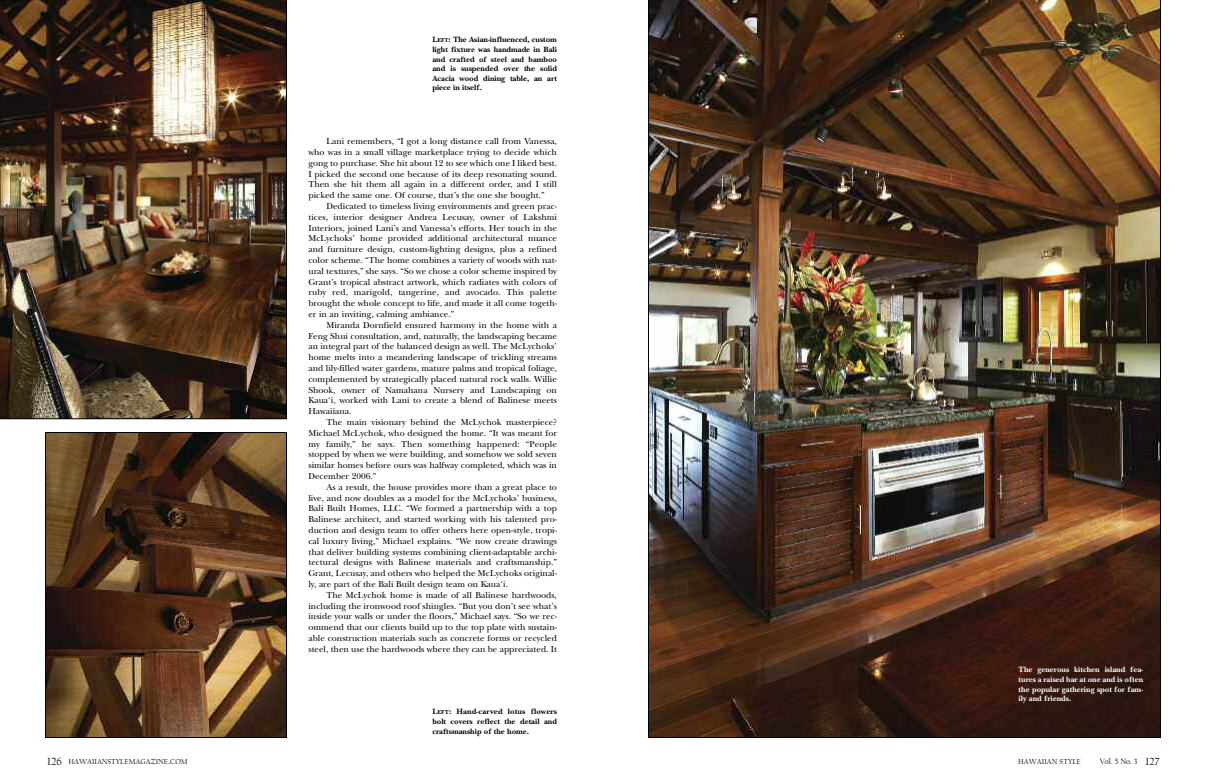
<style>
.page{position:relative;width:1206px;height:783px;background:#fff}
.page>*{position:absolute;margin:0;border:0;box-sizing:border-box;transform-origin:0 0}
.t1{font:9px/10.8px "New Baskerville Std";color:#000;text-align:justify}
.t2{font:700 8px/9.6px "New Baskerville Std";color:#000;text-align:justify}
.t3{font:700 8px/9.6px "New Baskerville Std";color:#fff;text-align:justify}
.t4{font:8px "Californian FB";color:#000}
.t5{font:7.5px "Californian FB";color:#000}
.s1{font-size:6px}
.s2{font-size:11px}
.s3{font-size:10px}
</style>
<div class="page">
<img style="left:0;top:0;width:287px;height:419px">
<img style="left:47px;top:434px;width:238px;height:302px">
<div style="left:45px;top:432px;width:242px;height:306px;border:1px solid #000"></div>
<img style="left:648px;top:0;width:513px;height:738px">
<p class="t2" style="left:432px;top:36px;width:126px">L<span class="s1">EFT</span>: The Asian-influenced, custom light fixture was handmade in Bali and crafted of steel and bamboo and is suspended over the solid Acacia wood dining table, an art piece in itself.</p>
<p class="t1" style="left:308px;top:137px;width:250px;text-indent:18px">Lani remembers, “I got a long distance call from Vanessa, who was in a small village marketplace trying to decide which gong to purchase. She hit about 12 to see which one I liked best.<br>I picked the second one because of its deep resonating sound.<br>Then she hit them all again in a different order, and I still picked the same one. Of course, that’s the one she bought.”</p>
<p class="t1" style="left:308px;top:202px;width:250px;text-indent:18px">Dedicated to timeless living environments and green prac&shy;tices, interior designer Andrea Lecusay, owner of Lakshmi Interiors, joined Lani’s and Vanessa’s efforts. Her touch in the McLychoks’ home provided additional architectural nuance and furniture design, custom-lighting designs, plus a refined color scheme. “The home combines a variety of woods with nat&shy;ural textures,” she says. “So we chose a color scheme inspired by Grant’s tropical abstract artwork, which radiates with colors of ruby red, marigold, tangerine, and avocado. This palette brought the whole concept to life, and made it all come togeth&shy;er in an inviting, calming ambiance.”</p>
<p class="t1" style="left:308px;top:320px;width:250px;text-indent:18px">Miranda Dornfield ensured harmony in the home with a Feng Shui consultation, and, naturally, the landscaping became an integral part of the balanced design as well. The McLychoks’ home melts into a meandering landscape of trickling streams and lily-filled water gardens, mature palms and tropical foliage, complemented by strategically placed natural rock walls. Willie Shook, owner of Namahana Nursery and Landscaping on Kaua‘i, worked with Lani to create a blend of Balinese meets Hawaiiana.</p>
<p class="t1" style="left:308px;top:418px;width:250px;text-indent:18px">The main visionary behind the McLychok masterpiece?<br>Michael McLychok, who designed the home. “It was meant for my family,” he says. Then something happened: “People stopped by when we were building, and somehow we sold seven similar homes before ours was halfway completed, which was in December 2006.”</p>
<p class="t1" style="left:308px;top:482px;width:250px;text-indent:18px">As a result, the house provides more than a great place to live, and now doubles as a model for the McLychoks’ business, Bali Built Homes, LLC. “We formed a partnership with a top Balinese architect, and started working with his talented pro&shy;duction and design team to offer others here open-style, tropi&shy;cal luxury living,” Michael explains. “We now create drawings that deliver building systems combining client-adaptable archi&shy;tectural designs with Balinese materials and craftsmanship.” Grant, Lecusay, and others who helped the McLychoks original&shy;ly, are part of the Bali Built design team on Kaua‘i.</p>
<p class="t1" style="left:308px;top:590px;width:250px;text-indent:18px">The McLychok home is made of all Balinese hardwoods, including the ironwood roof shingles. “But you don’t see what’s inside your walls or under the floors,” Michael says. “So we rec&shy;ommend that our clients build up to the top plate with sustain&shy;able construction materials such as concrete forms or recycled steel, then use the hardwoods where they can be appreciated. It</p>
<p class="t2" style="left:432px;top:708px;width:126px">L<span class="s1">EFT</span>: Hand-carved lotus flowers bolt covers reflect the detail and craftsmanship of the home.</p>
<p class="t3" style="left:1019px;top:666px;width:126px">The generous kitchen island fea&shy;tures a raised bar at one and is often the popular gathering spot for fam&shy;ily and friends.</p>
<p class="t5" style="left:47px;top:757px;width:142px"><span class="s2">126</span> HAWAIIANSTYLEMAGAZINE<span class="s3">.</span>COM</p>
<p class="t5" style="left:1018px;top:757px;width:64px">HAWAIIAN STYLE</p>
<p class="t4" style="left:1100px;top:757px;width:61px">Vol. 5 No. 3 <span class="s2">127</span></p>
</div>
